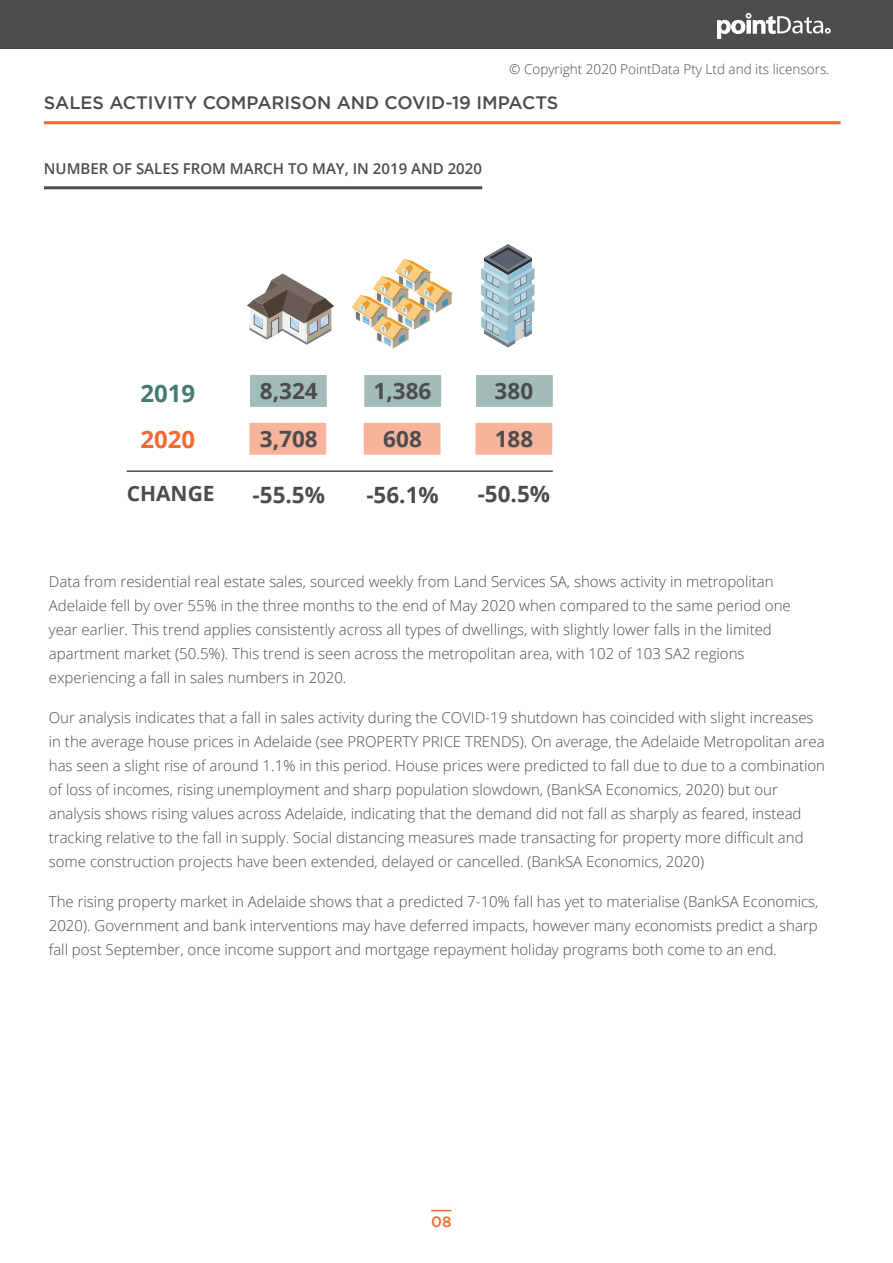
<style>
.page{position:relative;width:893px;height:1263px;background:#fff}
.page>*{position:absolute;margin:0;border:0;box-sizing:border-box;transform-origin:0 0}
.t1{font:700 24px "Open Sans";color:#457b6f}
.t2{font:700 24px "Open Sans";color:#f26936}
.t3{font:700 22.5px "Open Sans";color:#4c4c4e}
.t4{font:700 21px "Open Sans";color:#4c4c4e}
.t5{font:500 18px "Gotham";color:#4c4c4e}
.t6{font:300 15px/24px "Open Sans";color:#4c4c4e}
.t7{font:600 15px "Open Sans";color:#4c4c4e}
.t8{font:500 15px "Gotham";color:#f26936}
.t9{font:300 13.5px "Open Sans";color:#4c4c4e}
</style>
<div class="page">
<div style="left:0;top:0;width:893px;height:49px;background:#4c4c4e"></div>
<svg style="left:717px;top:13px;width:114px;height:26px"></svg>
<div style="left:249px;top:423px;width:77px;height:32px;background:#f8b49a"></div>
<div style="left:364px;top:423px;width:77px;height:32px;background:#f8b49a"></div>
<div style="left:475px;top:423px;width:77px;height:32px;background:#f8b49a"></div>
<div style="left:250px;top:375px;width:77px;height:32px;background:#a2bdb7"></div>
<div style="left:364px;top:375px;width:77px;height:32px;background:#a2bdb7"></div>
<div style="left:476px;top:375px;width:77px;height:32px;background:#a2bdb7"></div>
<hr style="left:44px;top:121px;width:797px;height:3px;background:#f26936">
<svg style="left:431px;top:1210px;width:20px;height:1px"></svg>
<hr style="left:44px;top:186px;width:438px;height:3px;background:#4c4c4e">
<svg style="left:352px;top:259px;width:101px;height:90px"></svg>
<svg style="left:481px;top:244px;width:53px;height:103px"></svg>
<svg style="left:247px;top:273px;width:87px;height:72px"></svg>
<hr style="left:127px;top:470px;width:426px;height:2px;background:#4c4c4e">
<p class="t9" style="left:509px;top:64px;width:322px">© Copyright 2020 PointData Pty Ltd and its licensors.</p>
<p class="t5" style="left:44px;top:92px;width:516px">SALES ACTIVITY COMPARISON AND COVID-19 IMPACTS</p>
<p class="t7" style="left:44px;top:163px;width:440px">NUMBER OF SALES FROM MARCH TO MAY, IN 2019 AND 2020</p>
<h1 class="t1" style="left:141px;top:384px;width:56px">2019</h1>
<h1 class="t2" style="left:141px;top:431px;width:56px">2020</h1>
<h3 class="t4" style="left:127px;top:486px;width:89px">CHANGE</h3>
<h2 class="t3" style="left:260px;top:383px;width:59px">8,324</h2>
<h2 class="t3" style="left:374px;top:383px;width:59px">1,386</h2>
<h2 class="t3" style="left:495px;top:383px;width:40px">380</h2>
<h2 class="t3" style="left:260px;top:431px;width:59px">3,708</h2>
<h2 class="t3" style="left:253px;top:486px;width:74px">-55.5%</h2>
<h2 class="t3" style="left:366px;top:486px;width:74px">-56.1%</h2>
<h2 class="t3" style="left:478px;top:486px;width:74px">-50.5%</h2>
<h2 class="t3" style="left:383px;top:431px;width:40px">608</h2>
<h2 class="t3" style="left:495px;top:431px;width:40px">188</h2>
<p class="t6" style="left:49px;top:569px;width:743px">Data from residential real estate sales, sourced weekly from Land Services SA, shows activity in metropolitan Adelaide fell by over 55% in the three months to the end of May 2020 when compared to the same period one year earlier. This trend applies consistently across all types of dwellings, with slightly lower falls in the limited apartment market (50.5%). This trend is seen across the metropolitan area, with 102 of 103 SA2 regions experiencing a fall in sales numbers in 2020.</p>
<p class="t6" style="left:49px;top:707px;width:778px">Our analysis indicates that a fall in sales activity during the COVID-19 shutdown has coincided with slight increases in the average house prices in Adelaide (see PROPERTY PRICE TRENDS). On average, the Adelaide Metropolitan area has seen a slight rise of around 1.1% in this period. House prices were predicted to fall due to due to a combination of loss of incomes, rising unemployment and sharp population slowdown, (BankSA Economics, 2020) but our analysis shows rising values across Adelaide, indicating that the demand did not fall as sharply as feared, instead tracking relative to the fall in supply. Social distancing measures made transacting for property more difficult and some construction projects have been extended, delayed or cancelled. (BankSA Economics, 2020)</p>
<p class="t6" style="left:49px;top:889px;width:771px;text-align:justify">The rising property market in Adelaide shows that a predicted 7-10% fall has yet to materialise (BankSA Economics, 2020). Government and bank interventions may have deferred impacts, however many economists predict a sharp fall post September, once income support and mortgage repayment holiday programs both come to an end.</p>
<p class="t8" style="left:431px;top:1213px;width:22px">08</p>
</div>
